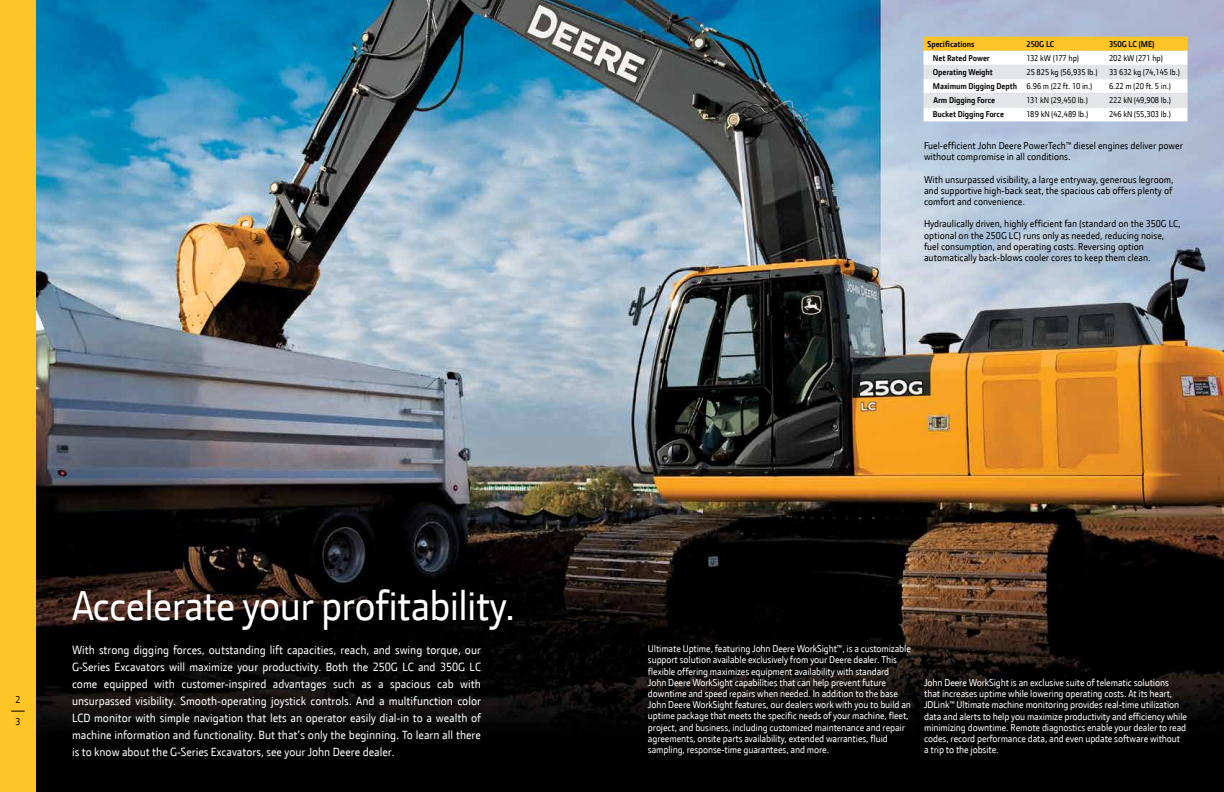
<style>
.page{position:relative;width:1224px;height:792px;background:#fff}
.page>*{position:absolute;margin:0;border:0;box-sizing:border-box;transform-origin:0 0}
.t1{font:42px "JD Sans";letter-spacing:-.015em;color:#fff}
.t2{font:12px/17px "JD Sans";color:#fff;text-align:justify}
.t3{font:10px/11.2px "JD Sans";letter-spacing:-.01em;color:#fff}
.t4{font:10px/11.2px "JD Sans";color:#000}
.t5{font:8.5px "JD Sans";letter-spacing:-.01em;color:#000}
.t6{font:700 8.5px "JD Sans";letter-spacing:-.01em;color:#000}
.s1{font-weight:400}
</style>
<div class="page">
<img style="left:36px;top:0;width:1188px;height:792px">
<svg style="left:924px;top:37px;width:264px;height:84px"></svg>
<div style="left:0;top:0;width:36px;height:792px;background:#ffc425"></div>
<svg style="left:11px;top:711px;width:14px;height:1px"></svg>
<p class="t4" style="left:15px;top:694px;width:7px">2</p>
<p class="t4" style="left:15px;top:716px;width:7px">3</p>
<h1 class="t1" style="left:72px;top:578px;width:445px">Accelerate your profitability.</h1>
<p class="t2" style="left:72px;top:641px;width:411px">With strong digging forces, outstanding lift capacities, reach, and swing torque, our G-Series Excavators will maximize your productivity. Both the 250G LC and 350G LC come equipped with customer-inspired advantages such as a spacious cab with unsurpassed visibility. Smooth-operating joystick controls. And a multifunction color LCD monitor with simple navigation that lets an operator easily dial-in to a wealth of machine information and functionality. But that’s only the beginning. To learn all there is to know about the G-Series Excavators, see your John Deere dealer.</p>
<p class="t6" style="left:928px;top:38px;width:49px">Specifications</p>
<p class="t6" style="left:1027px;top:38px;width:29px">250G LC</p>
<p class="t6" style="left:1109px;top:38px;width:47px">350G LC (ME)</p>
<p class="t6" style="left:933px;top:52px;width:59px">Net Rated Power</p>
<p class="t5" style="left:1027px;top:53px;width:54px">132 kW (177 hp)</p>
<p class="t5" style="left:1109px;top:53px;width:55px">202 kW (271 hp)</p>
<p class="t6" style="left:933px;top:67px;width:62px">Operating Weight</p>
<p class="t5" style="left:1027px;top:67px;width:73px">25 825 kg (56,935 lb.)</p>
<p class="t5" style="left:1109px;top:67px;width:73px">33 632 kg (74,145 lb.)</p>
<p class="t6" style="left:933px;top:81px;width:161px">Maximum Digging Depth <span class="s1">6.96 m (22 ft. 10 in.)</span></p>
<p class="t5" style="left:1109px;top:81px;width:64px">6.22 m (20 ft. 5 in.)</p>
<p class="t6" style="left:934px;top:95px;width:63px">Arm Digging Force</p>
<p class="t5" style="left:1027px;top:95px;width:63px">131 kN (29,450 lb.)</p>
<p class="t5" style="left:1109px;top:95px;width:64px">222 kN (49,908 lb.)</p>
<p class="t6" style="left:933px;top:109px;width:73px">Bucket Digging Force</p>
<p class="t5" style="left:1027px;top:109px;width:63px">189 kN (42,489 lb.)</p>
<p class="t5" style="left:1109px;top:109px;width:64px">246 kN (55,303 lb.)</p>
<p class="t4" style="left:924px;top:140px;width:260px">Fuel-efficient John Deere PowerTech™ diesel engines deliver power without compromise in all conditions.</p>
<p class="t4" style="left:924px;top:173px;width:251px">With unsurpassed visibility, a large entryway, generous legroom, and supportive high-back seat, the spacious cab offers plenty of comfort and convenience.</p>
<p class="t4" style="left:924px;top:218px;width:258px">Hydraulically driven, highly efficient fan (standard on the 350G LC, optional on the 250G LC) runs only as needed, reducing noise, fuel consumption, and operating costs. Reversing option automatically back-blows cooler cores to keep them clean.</p>
<p class="t3" style="left:648px;top:643px;width:264px">Ultimate Uptime, featuring John Deere WorkSight™, is a customizable support solution available exclusively from your Deere dealer. This flexible offering maximizes equipment availability with standard<br>John Deere WorkSight capabilities that can help prevent future downtime and speed repairs when needed. In addition to the base John Deere WorkSight features, our dealers work with you to build an uptime package that meets the specific needs of your machine, fleet, project, and business, including customized maintenance and repair agreements, onsite parts availability, extended warranties, fluid sampling, response-time guarantees, and more.</p>
<p class="t3" style="left:924px;top:677px;width:264px">John Deere WorkSight is an exclusive suite of telematic solutions that increases uptime while lowering operating costs. At its heart, JDLink™ Ultimate machine monitoring provides real-time utilization data and alerts to help you maximize productivity and efficiency while minimizing downtime. Remote diagnostics enable your dealer to read codes, record performance data, and even update software without a trip to the jobsite.</p>
</div>
